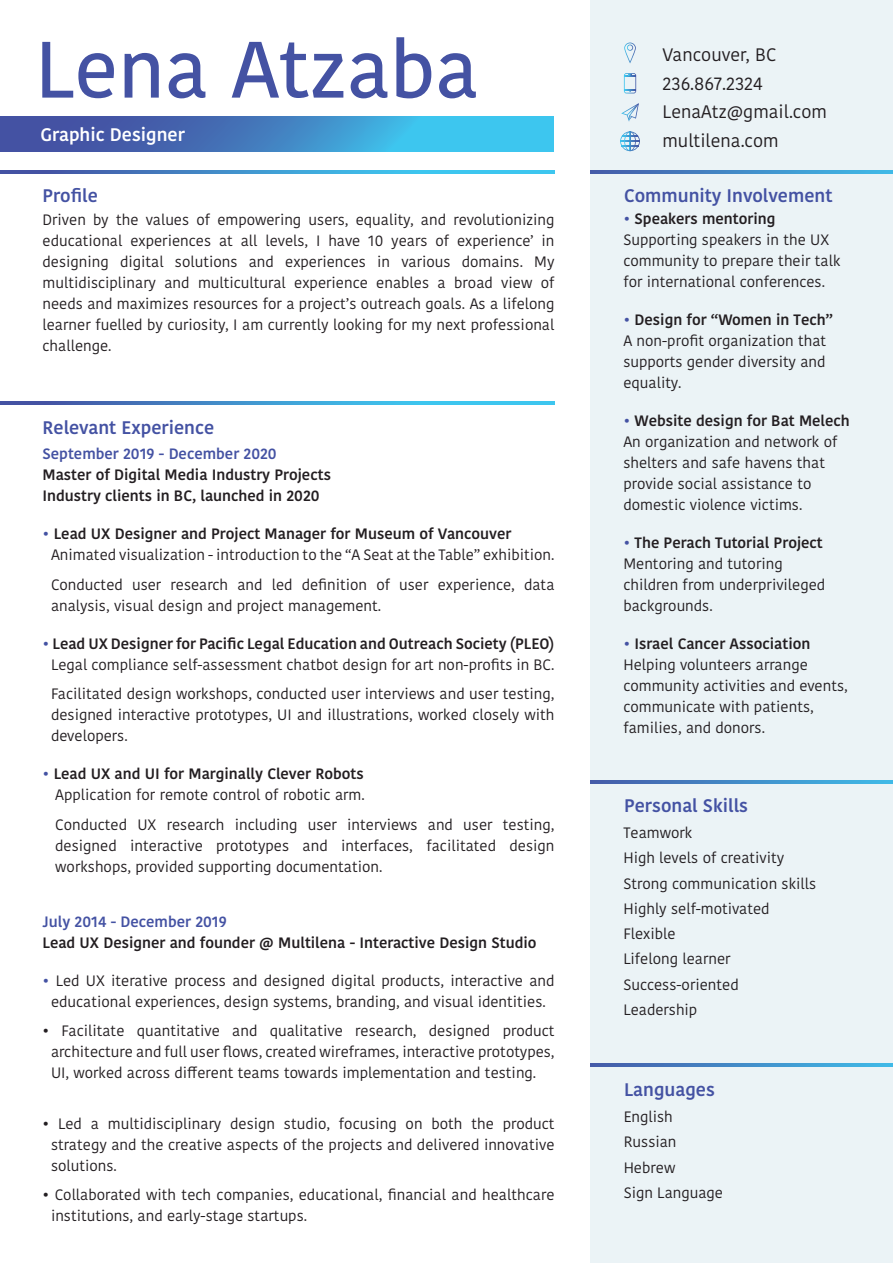
<style>
.page{position:relative;width:893px;height:1263px;background:#fff}
.page>*{position:absolute;margin:0;border:0;box-sizing:border-box;transform-origin:0 0}
.t1{font:500 79.5px "Kohinoor Bangla";color:#4452a3}
.t2{font:600 18.15px "Kohinoor Bangla";color:#4452a3}
.t3{font:600 18.15px "Kohinoor Bangla";color:#fff}
.t4{font:18px/28.5px "Kohinoor Bangla";color:#231e21}
.t5{font:15px/21px "Kohinoor Bangla";color:#231e21}
.t6{font:600 15px/21px "Kohinoor Bangla";color:#231e21}
.t7{font:600 15px "Kohinoor Bangla";color:#4452a3}
.s1{font-weight:600;color:#4452a3}
.s2{font-weight:600}
</style>
<div class="page">
<div style="left:590px;top:0;width:303px;height:1263px;background:#ebf3f6"></div>
<svg style="left:0;top:171px;width:555px;height:3px"></svg>
<svg style="left:0;top:402px;width:555px;height:3px"></svg>
<svg style="left:590px;top:171px;width:303px;height:3px"></svg>
<svg style="left:590px;top:780px;width:303px;height:3px"></svg>
<svg style="left:590px;top:1064px;width:303px;height:3px"></svg>
<svg style="left:0;top:117px;width:553px;height:34px"></svg>
<svg style="left:624px;top:43px;width:12px;height:20px"></svg>
<svg style="left:624px;top:73px;width:12px;height:20px"></svg>
<svg style="left:621px;top:103px;width:18px;height:19px"></svg>
<svg style="left:620px;top:131px;width:20px;height:20px"></svg>
<h1 class="t1" style="left:35px;top:6px;width:445px">Lena Atzaba</h1>
<p class="t3" style="left:41px;top:119px;width:146px">Graphic Designer</p>
<p class="t2" style="left:43px;top:181px;width:57px">Profile</p>
<p class="t5" style="left:43px;top:209px;width:514px;text-align:justify">Driven by the values of empowering users, equality, and revolutionizing educational experiences at all levels, I have 10 years of experience’ in designing digital solutions and experiences in various domains. My multidisciplinary and multicultural experience enables a broad view of needs and maximizes resources for a project’s outreach goals. As a lifelong learner fuelled by curiosity, I am currently looking for my next professional challenge.</p>
<p class="t2" style="left:43px;top:412px;width:173px">Relevant Experience</p>
<p class="t7" style="left:43px;top:441px;width:236px">September 2019 - December 2020</p>
<p class="t6" style="left:43px;top:464px;width:290px">Master of Digital Media Industry Projects<br>Industry clients in BC, launched in 2020</p>
<p class="t5" style="left:51px;top:523px;width:505px;text-indent:-9px"><span class="s1">•</span> <span class="s2">Lead UX Designer and Project Manager for Museum of Vancouver<br></span>Animated visualization - introduction to the “A Seat at the Table” exhibition.</p>
<p class="t5" style="left:51px;top:573px;width:505px">Conducted user research and led definition of user experience, data analysis, visual design and project management.</p>
<p class="t5" style="left:43px;top:633px;width:513px;text-align:center"><span class="s1">•</span> <span class="s2">Lead UX Designer for Pacific Legal Education and Outreach Society (PLEO)<br></span>Legal compliance self-assessment chatbot design for art non-profits in BC.</p>
<p class="t5" style="left:51px;top:683px;width:505px;text-align:justify">Facilitated design workshops, conducted user interviews and user testing, designed interactive prototypes, UI and illustrations, worked closely with developers.</p>
<p class="t5" style="left:43px;top:763px;width:324px;text-align:right"><span class="s1">•</span> <span class="s2">Lead UX and UI for Marginally Clever Robots<br></span>Application for remote control of robotic arm.</p>
<p class="t5" style="left:55px;top:814px;width:501px;text-align:justify">Conducted UX research including user interviews and user testing, designed interactive prototypes and interfaces, facilitated design workshops, provided supporting documentation.</p>
<p class="t7" style="left:43px;top:909px;width:186px">July 2014 - December 2019</p>
<p class="t6" style="left:43px;top:931px;width:495px">Lead UX Designer and founder @ Multilena - Interactive Design Studio</p>
<p class="t5" style="left:43px;top:970px;width:513px;text-align:center"><span class="s1">•</span> Led UX iterative process and designed digital products, interactive and educational experiences, design systems, branding, and visual identities.</p>
<p class="t5" style="left:51px;top:1020px;width:505px;text-align:justify;text-indent:-9px">• Facilitate quantitative and qualitative research, designed product architecture and full user flows, created wireframes, interactive prototypes, UI, worked across different teams towards implementation and testing.</p>
<p class="t5" style="left:51px;top:1113px;width:505px;text-align:justify;text-indent:-9px">• Led a multidisciplinary design studio, focusing on both the product strategy and the creative aspects of the projects and delivered innovative solutions.</p>
<p class="t5" style="left:51px;top:1184px;width:505px;text-indent:-9px">• Collaborated with tech companies, educational, financial and healthcare institutions, and early-stage startups.</p>
<p class="t4" style="left:662px;top:41px;width:166px">Vancouver, BC<br>236.867.2324<br>LenaAtz@gmail.com multilena.com</p>
<p class="t2" style="left:624px;top:181px;width:210px">Community Involvement</p>
<p class="t5" style="left:623px;top:208px;width:219px"><span class="s1">•</span> <span class="s2">Speakers mentoring<br></span>Supporting speakers in the UX community to prepare their talk for international conferences.</p>
<p class="t5" style="left:623px;top:309px;width:211px"><span class="s1">•</span> <span class="s2">Design for “Women in Tech”<br></span>A non-profit organization that supports gender diversity and equality.</p>
<p class="t5" style="left:623px;top:410px;width:228px"><span class="s1">•</span> <span class="s2">Website design for Bat Melech<br></span>An organization and network of shelters and safe havens that provide social assistance to domestic violence victims.</p>
<p class="t5" style="left:623px;top:532px;width:203px"><span class="s1">•</span> <span class="s2">The Perach Tutorial Project<br></span>Mentoring and tutoring children from underprivileged backgrounds.</p>
<p class="t5" style="left:623px;top:633px;width:226px"><span class="s1">•</span> <span class="s2">Israel Cancer Association<br></span>Helping volunteers arrange community activities and events, communicate with patients, families, and donors.</p>
<p class="t2" style="left:624px;top:790px;width:125px">Personal Skills</p>
<p class="t5" style="left:623px;top:820px;width:194px;line-height:25.2px">Teamwork<br>High levels of creativity<br>Strong communication skills<br>Highly self-motivated<br>Flexible<br>Lifelong learner<br>Success-oriented<br>Leadership</p>
<p class="t2" style="left:624px;top:1074px;width:92px">Languages</p>
<p class="t5" style="left:624px;top:1104px;width:101px;line-height:25.2px">English<br>Russian<br>Hebrew<br>Sign Language</p>
</div>
